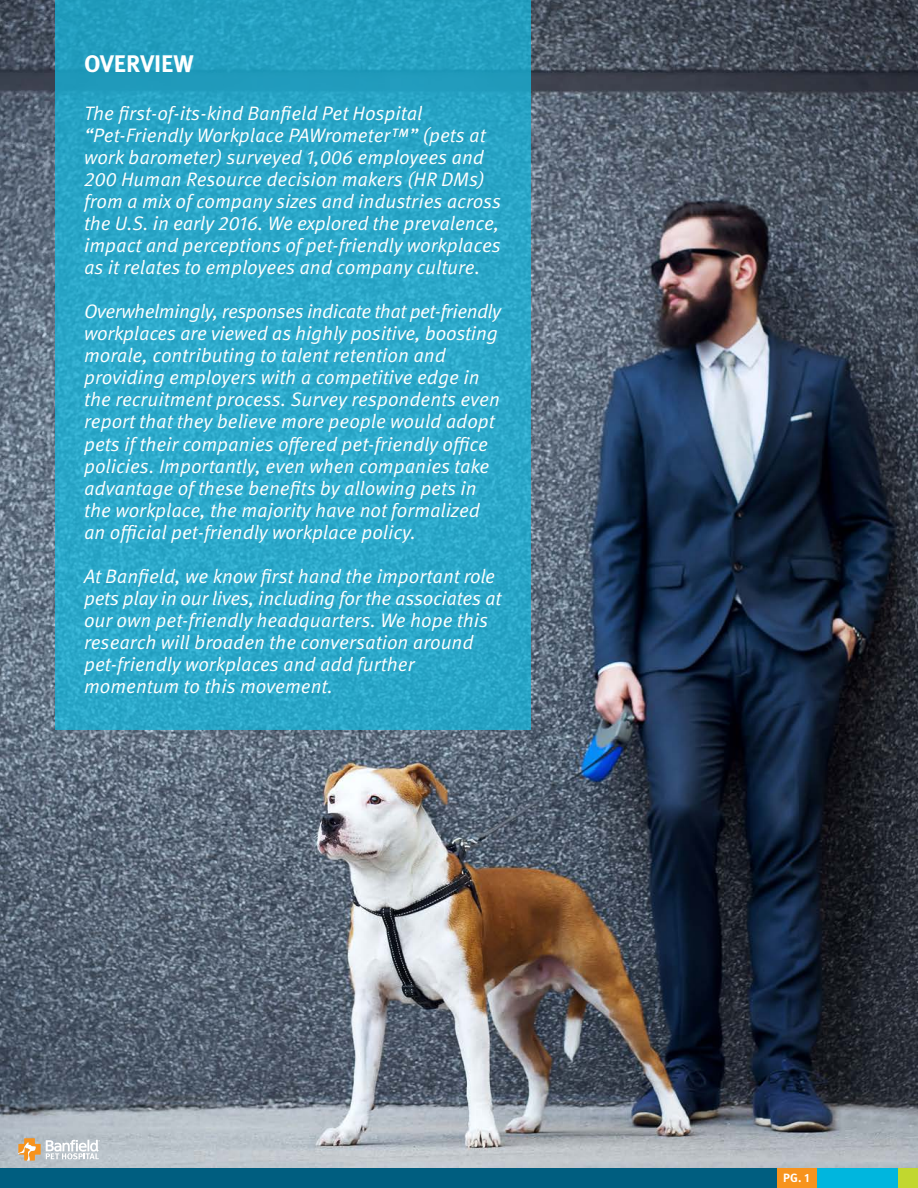
<style>
.page{position:relative;width:918px;height:1188px;background:#fff}
.page>*{position:absolute;margin:0;border:0;box-sizing:border-box;transform-origin:0 0}
.t1{font:700 24px "Meta OT";color:#fff}
.t2{font:19.5px/22px "Meta OT Norm Ita";color:#fff}
.t3{font:700 12px "Meta OT";color:#fff}
</style>
<div class="page">
<img style="left:0;top:0;width:918px;height:1169px">
<div style="left:141px;top:1169px;width:777px;height:19px;background:#c1d72f"></div>
<div style="left:121px;top:1169px;width:776px;height:19px;background:#00b6de"></div>
<div style="left:41px;top:1169px;width:776px;height:19px;background:#f7931d"></div>
<div style="left:55px;top:0;width:475px;height:730px;background:linear-gradient(to bottom,#27a3c4,#2eabcd)"></div>
<div style="left:0;top:1169px;width:777px;height:19px;background:#005e80"></div>
<svg style="left:18px;top:1138px;width:82px;height:23px"></svg>
<p class="t1" style="left:84px;top:48px;width:111px">OVERVIEW</p>
<p class="t2" style="left:84px;top:102px;width:403px">The first-of-its-kind Banfield Pet Hospital “Pet-Friendly Workplace PAWrometer™” (pets at work barometer) surveyed 1,006 employees and</p>
<p class="t2" style="left:84px;top:168px;width:419px">200 Human Resource decision makers (HR DMs) from a mix of company sizes and industries across the U.S. in early 2016. We explored the prevalence, impact and perceptions of pet-friendly workplaces as it relates to employees and company culture.</p>
<p class="t2" style="left:84px;top:301px;width:419px">Overwhelmingly, responses indicate that pet-friendly workplaces are viewed as highly positive, boosting morale, contributing to talent retention and</p>
<p class="t2" style="left:84px;top:367px;width:417px">providing employers with a competitive edge in the recruitment process. Survey respondents even report that they believe more people would adopt pets if their companies offered pet-friendly office policies. Importantly, even when companies take advantage of these benefits by allowing pets in the workplace, the majority have not formalized an official pet-friendly workplace policy.</p>
<p class="t2" style="left:84px;top:565px;width:412px">At Banfield, we know first hand the important role</p>
<p class="t2" style="left:84px;top:587px;width:419px">pets play in our lives, including for the associates at our own pet-friendly headquarters. We hope this research will broaden the conversation around pet-friendly workplaces and add further</p>
<p class="t2" style="left:84px;top:676px;width:251px">momentum to this movement.</p>
<p class="t3" style="left:783px;top:1170px;width:28px">PG. 1</p>
</div>
